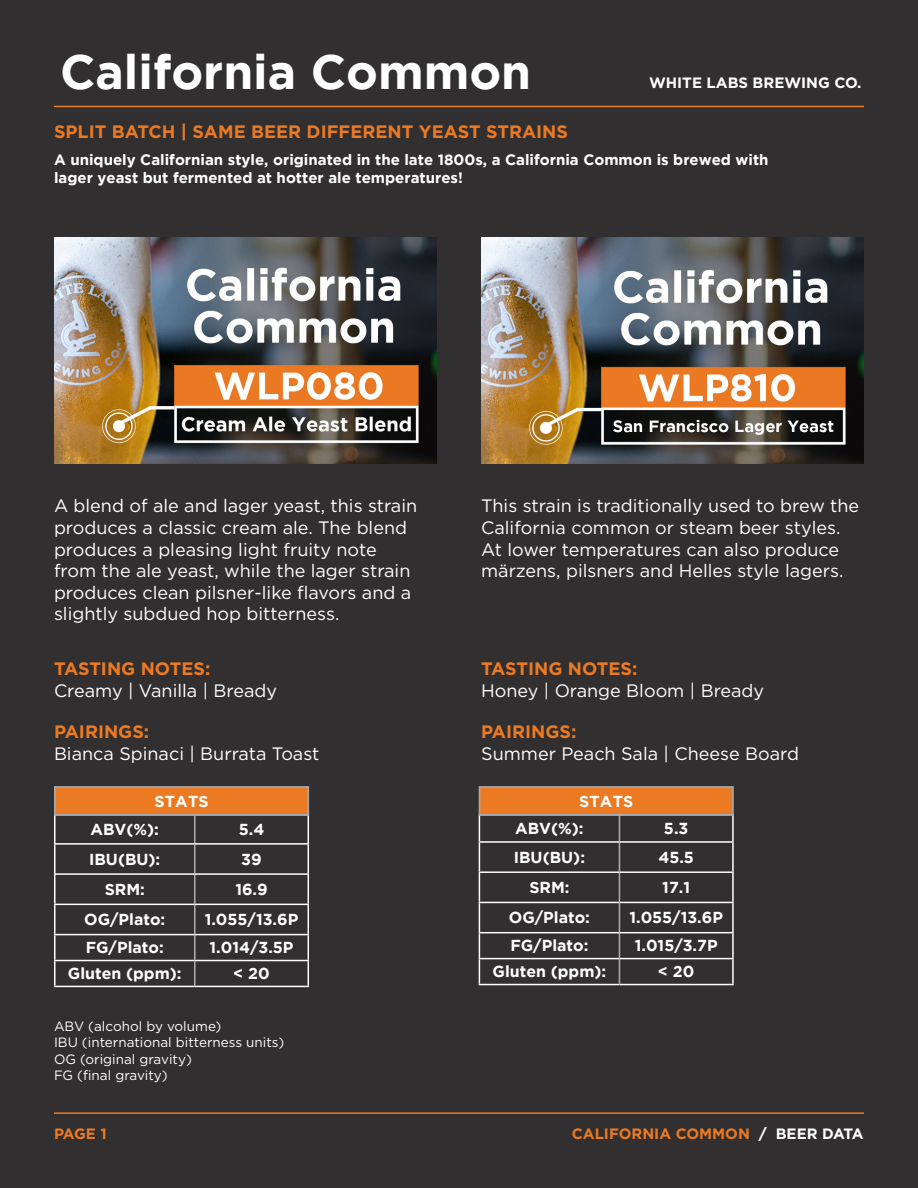
<style>
.page{position:relative;width:918px;height:1188px;background:#312f30}
.page>*{position:absolute;margin:0;border:0;box-sizing:border-box;transform-origin:0 0}
.t1{font:700 48px "Gotham";color:#fff}
.t2{font:18px/21.6px "Gotham";color:#fff}
.t3{font:700 18px "Gotham";color:#ec7a23}
.t4{font:700 15.9px "Gotham";color:#fff}
.t5{font:700 15px/18px "Gotham";color:#fff}
.t6{font:700 15px "Gotham";color:#ec7a23}
.t7{font:700 15px "Gotham";color:#fff}
.t8{font:13.5px "Gotham";color:#fff}
.s1{color:#fff}
</style>
<div class="page">
<img style="left:481px;top:238px;width:383px;height:226px">
<img style="left:54px;top:238px;width:383px;height:226px">
<hr style="left:54px;top:106px;width:810px;height:1px;background:#ec7a23">
<hr style="left:54px;top:1112px;width:810px;height:2px;background:#ec7a23">
<hr style="left:194px;top:815px;width:2px;height:28px;background:#a8a9ad">
<hr style="left:194px;top:845px;width:2px;height:28px;background:#a8a9ad">
<hr style="left:194px;top:875px;width:2px;height:29px;background:#a8a9ad">
<hr style="left:194px;top:905px;width:2px;height:29px;background:#a8a9ad">
<hr style="left:194px;top:935px;width:2px;height:25px;background:#a8a9ad">
<hr style="left:194px;top:961px;width:2px;height:25px;background:#a8a9ad">
<hr style="left:54px;top:815px;width:2px;height:28px;background:#fff">
<hr style="left:54px;top:843px;width:141px;height:2px;background:#fff">
<hr style="left:54px;top:845px;width:2px;height:28px;background:#fff">
<hr style="left:195px;top:843px;width:114px;height:2px;background:#fff">
<hr style="left:54px;top:873px;width:141px;height:2px;background:#fff">
<hr style="left:54px;top:875px;width:2px;height:29px;background:#fff">
<hr style="left:195px;top:873px;width:114px;height:2px;background:#fff">
<hr style="left:54px;top:904px;width:141px;height:1px;background:#fff">
<hr style="left:54px;top:905px;width:2px;height:29px;background:#fff">
<hr style="left:195px;top:904px;width:114px;height:1px;background:#fff">
<hr style="left:54px;top:934px;width:141px;height:1px;background:#fff">
<hr style="left:54px;top:935px;width:2px;height:25px;background:#fff">
<hr style="left:195px;top:934px;width:114px;height:1px;background:#fff">
<hr style="left:54px;top:960px;width:141px;height:1px;background:#fff">
<hr style="left:54px;top:961px;width:2px;height:25px;background:#fff">
<hr style="left:195px;top:960px;width:114px;height:1px;background:#fff">
<svg style="left:308px;top:816px;width:1px;height:170px"></svg>
<hr style="left:54px;top:986px;width:141px;height:1px;background:#fff">
<hr style="left:195px;top:986px;width:114px;height:1px;background:#fff">
<svg style="left:619px;top:816px;width:1px;height:168px"></svg>
<hr style="left:732px;top:815px;width:2px;height:26px;background:#fff">
<hr style="left:479px;top:841px;width:140px;height:2px;background:#fff">
<hr style="left:619px;top:841px;width:115px;height:2px;background:#fff">
<hr style="left:732px;top:843px;width:2px;height:28px;background:#fff">
<hr style="left:479px;top:871px;width:140px;height:2px;background:#fff">
<hr style="left:619px;top:871px;width:115px;height:2px;background:#fff">
<hr style="left:732px;top:873px;width:2px;height:29px;background:#fff">
<hr style="left:479px;top:902px;width:140px;height:1px;background:#fff">
<hr style="left:619px;top:902px;width:115px;height:1px;background:#fff">
<hr style="left:732px;top:903px;width:2px;height:29px;background:#fff">
<hr style="left:479px;top:932px;width:140px;height:1px;background:#fff">
<hr style="left:619px;top:932px;width:115px;height:1px;background:#fff">
<hr style="left:732px;top:933px;width:2px;height:25px;background:#fff">
<hr style="left:479px;top:958px;width:140px;height:1px;background:#fff">
<svg style="left:479px;top:816px;width:1px;height:168px"></svg>
<hr style="left:619px;top:958px;width:115px;height:1px;background:#fff">
<hr style="left:732px;top:959px;width:2px;height:25px;background:#fff">
<hr style="left:479px;top:984px;width:140px;height:1px;background:#fff">
<hr style="left:619px;top:984px;width:115px;height:1px;background:#fff">
<div style="left:54px;top:786px;width:255px;height:30px;background:#ec7a23;border:2px solid #a8a9ad"></div>
<div style="left:479px;top:786px;width:255px;height:30px;background:#ec7a23;border:2px solid #a8a9ad"></div>
<p class="t1" style="left:60px;top:44px;width:473px">California Common</p>
<p class="t3" style="left:54px;top:120px;width:516px">SPLIT BATCH | SAME BEER DIFFERENT YEAST STRAINS</p>
<p class="t7" style="left:649px;top:73px;width:214px">WHITE LABS BREWING CO.</p>
<p class="t5" style="left:54px;top:150px;width:716px">A uniquely Californian style, originated in the late 1800s, a California Common is brewed with lager yeast but fermented at hotter ale temperatures!</p>
<p class="t2" style="left:54px;top:495px;width:365px">A blend of ale and lager yeast, this strain produces a classic cream ale. The blend produces a pleasing light fruity note from the ale yeast, while the lager strain produces clean pilsner-like flavors and a slightly subdued hop bitterness.</p>
<p class="t2" style="left:481px;top:495px;width:380px">This strain is traditionally used to brew the California common or steam beer styles.<br>At lower temperatures can also produce märzens, pilsners and Helles style lagers.</p>
<p class="t3" style="left:54px;top:657px;width:158px">TASTING NOTES:</p>
<p class="t2" style="left:54px;top:679px;width:225px">Creamy | Vanilla | Bready</p>
<p class="t3" style="left:54px;top:720px;width:97px">PAIRINGS:</p>
<p class="t2" style="left:54px;top:742px;width:267px">Bianca Spinaci | Burrata Toast</p>
<p class="t3" style="left:481px;top:657px;width:158px">TASTING NOTES:</p>
<p class="t2" style="left:481px;top:679px;width:285px">Honey | Orange Bloom | Bready</p>
<p class="t3" style="left:481px;top:720px;width:97px">PAIRINGS:</p>
<p class="t2" style="left:481px;top:742px;width:319px">Summer Peach Sala | Cheese Board</p>
<p class="t4" style="left:154px;top:792px;width:56px">STATS</p>
<p class="t4" style="left:579px;top:792px;width:56px">STATS</p>
<p class="t4" style="left:91px;top:820px;width:70px">ABV(%):</p>
<p class="t4" style="left:239px;top:820px;width:27px">5.4</p>
<p class="t4" style="left:89px;top:850px;width:73px">IBU(BU):</p>
<p class="t4" style="left:241px;top:850px;width:22px">39</p>
<p class="t4" style="left:105px;top:880px;width:42px">SRM:</p>
<p class="t4" style="left:235px;top:880px;width:34px">16.9</p>
<p class="t4" style="left:84px;top:910px;width:83px">OG/Plato:</p>
<p class="t4" style="left:205px;top:910px;width:95px">1.055/13.6P</p>
<p class="t4" style="left:86px;top:939px;width:80px">FG/Plato:</p>
<p class="t4" style="left:210px;top:939px;width:86px">1.014/3.5P</p>
<p class="t4" style="left:68px;top:964px;width:115px">Gluten (ppm):</p>
<p class="t4" style="left:233px;top:964px;width:38px">&lt; 20</p>
<p class="t8" style="left:54px;top:1018px;width:169px">ABV (alcohol by volume)</p>
<p class="t8" style="left:54px;top:1034px;width:232px">IBU (international bitterness units)</p>
<p class="t8" style="left:54px;top:1050px;width:139px">OG (original gravity)</p>
<p class="t8" style="left:54px;top:1066px;width:115px">FG (final gravity)</p>
<p class="t4" style="left:515px;top:819px;width:70px">ABV(%):</p>
<p class="t4" style="left:664px;top:819px;width:26px">5.3</p>
<p class="t4" style="left:514px;top:848px;width:73px">IBU(BU):</p>
<p class="t4" style="left:658px;top:848px;width:37px">45.5</p>
<p class="t4" style="left:529px;top:878px;width:42px">SRM:</p>
<p class="t4" style="left:662px;top:878px;width:29px">17.1</p>
<p class="t4" style="left:509px;top:909px;width:83px">OG/Plato:</p>
<p class="t4" style="left:629px;top:909px;width:95px">1.055/13.6P</p>
<p class="t4" style="left:510px;top:937px;width:80px">FG/Plato:</p>
<p class="t4" style="left:635px;top:937px;width:84px">1.015/3.7P</p>
<p class="t4" style="left:493px;top:963px;width:115px">Gluten (ppm):</p>
<p class="t4" style="left:658px;top:963px;width:38px">&lt; 20</p>
<p class="t6" style="left:54px;top:1123px;width:54px">PAGE 1</p>
<p class="t6" style="left:572px;top:1124px;width:294px">CALIFORNIA COMMON <span class="s1">/ BEER DATA</span></p>
</div>
